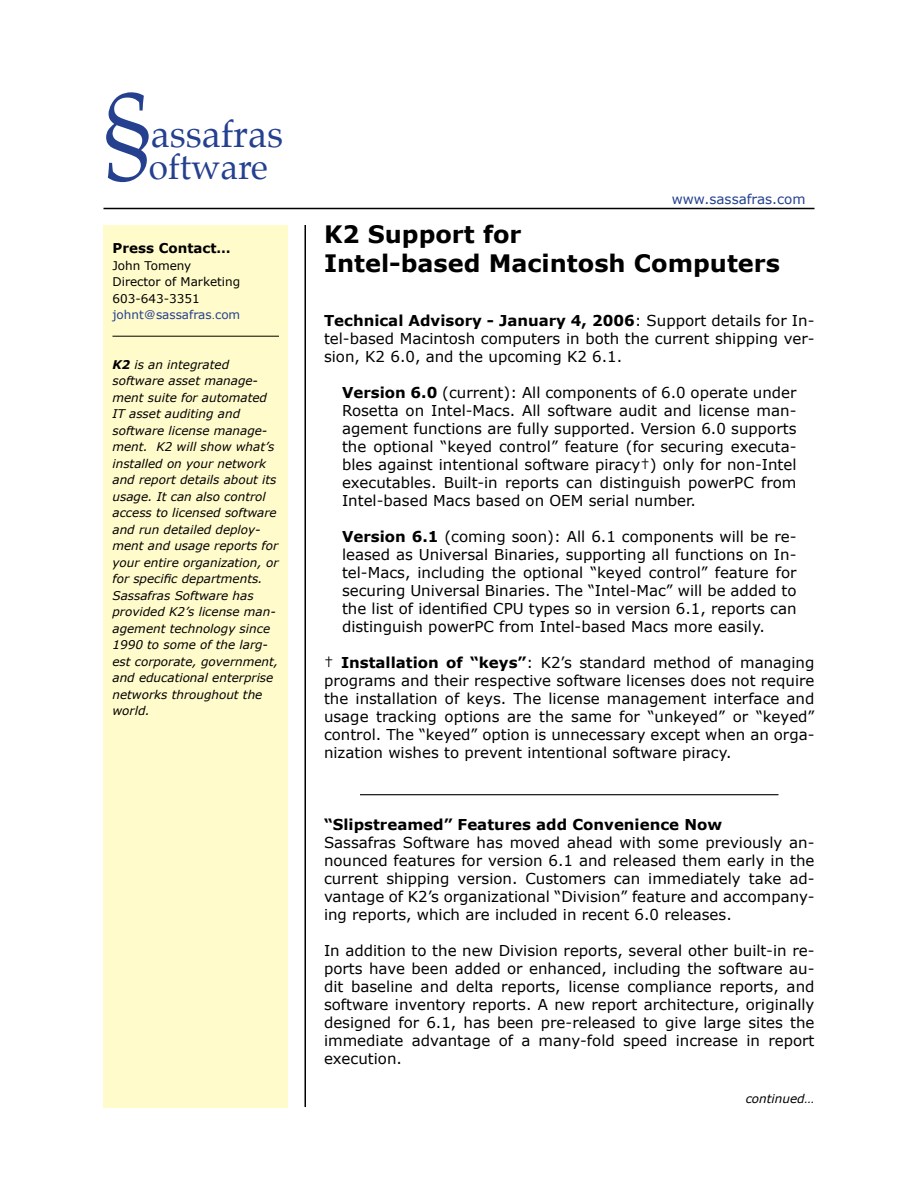
<style>
.page{position:relative;width:918px;height:1188px;background:#fff}
.page>*{position:absolute;margin:0;border:0;box-sizing:border-box;transform-origin:0 0}
.t1{font:97.2px "Palatino";color:#24408f}
.t2{font:37.8px "Palatino";color:#24408f}
.t3{font:35.1px "Palatino";color:#24408f}
.t4{font:700 24px/28.8px "Verdana";color:#000}
.t5{font:15px/18px "Verdana";color:#000;text-align:justify}
.t6{font:700 15px "Verdana";color:#000}
.t7{font:13.5px "Verdana";color:#24408f}
.t8{font:700 13.5px "Verdana";color:#000}
.t9{font:italic 12px/16.5px "Verdana";color:#000}
.t10{font:12px/16.5px "Verdana";color:#000}
.s1{color:#24408f}
.s2{font-family:"Helvetica";color:#24408f}
.s3{font-weight:700}
</style>
<div class="page">
<hr style="left:104px;top:208px;width:710px;height:1px;background:#000">
<hr style="left:304px;top:225px;width:2px;height:882px;background:#000">
<hr style="left:360px;top:794px;width:418px;height:1px;background:#000">
<div style="left:104px;top:225px;width:184px;height:882px;background:#fffbcb"></div>
<hr style="left:112px;top:336px;width:167px;height:1px;background:#000">
<h1 class="t1" style="left:104px;top:47px;width:50px">§</h1>
<h2 class="t2" style="left:151px;top:103px;width:134px">assafras</h2>
<h3 class="t3" style="left:149px;top:138px;width:121px">oftware</h3>
<p class="t8" style="left:112px;top:240px;width:120px">Press Contact…</p>
<p class="t10" style="left:112px;top:257px;width:129px">John Tomeny<br>Director of Marketing<br>603-643-3351 <span class="s1">johnt</span><span class="s2">@</span><span class="s1">sassafras</span><span class="s2">.</span><span class="s1">com</span></p>
<p class="t9" style="left:112px;top:356px;width:167px"><span class="s3">K2</span> is an integrated software asset manage&shy;ment suite for automated<br>IT asset auditing and software license manage&shy;ment. K2 will show what’s installed on your network and report details about its usage. It can also control access to licensed software and run detailed deploy&shy;ment and usage reports for your entire organization, or for specific departments.<br>Sassafras Software has provided K2’s license man&shy;agement technology since<br>1990 to some of the larg&shy;est corporate, government, and educational enterprise networks throughout the world.</p>
<p class="t7" style="left:672px;top:190px;width:135px">www.sassafras.com</p>
<h3 class="t4" style="left:324px;top:219px;width:458px">K2 Support for<br>Intel-based Macintosh Computers</h3>
<p class="t5" style="left:324px;top:311px;width:492px"><span class="s3">Technical Advisory - January 4, 2006</span>: Support details for In&shy;tel-based Macintosh computers in both the current shipping ver&shy;sion, K2 6.0, and the upcoming K2 6.1.</p>
<p class="t5" style="left:342px;top:383px;width:456px"><span class="s3">Version 6.0</span> (current): All components of 6.0 operate under Rosetta on Intel-Macs. All software audit and license man&shy;agement functions are fully supported. Version 6.0 supports the optional “keyed control” feature (for securing executa&shy;bles against intentional software piracy†) only for non-Intel executables. Built-in reports can distinguish powerPC from Intel-based Macs based on OEM serial number.</p>
<p class="t5" style="left:342px;top:527px;width:456px"><span class="s3">Version 6.1</span> (coming soon): All 6.1 components will be re&shy;leased as Universal Binaries, supporting all functions on In&shy;tel-Macs, including the optional “keyed control” feature for securing Universal Binaries. The “Intel-Mac” will be added to the list of identified CPU types so in version 6.1, reports can distinguish powerPC from Intel-based Macs more easily.</p>
<p class="t5" style="left:324px;top:653px;width:492px">† <span class="s3">Installation of “keys”</span>: K2’s standard method of managing programs and their respective software licenses does not require the installation of keys. The license management interface and usage tracking options are the same for “unkeyed” or “keyed” control. The “keyed” option is unnecessary except when an orga&shy;nization wishes to prevent intentional software piracy.</p>
<p class="t6" style="left:324px;top:815px;width:400px">“Slipstreamed” Features add Convenience Now</p>
<p class="t5" style="left:324px;top:833px;width:492px">Sassafras Software has moved ahead with some previously an&shy;nounced features for version 6.1 and released them early in the current shipping version. Customers can immediately take ad&shy;vantage of K2’s organizational “Division” feature and accompany&shy;ing reports, which are included in recent 6.0 releases.</p>
<p class="t5" style="left:324px;top:941px;width:492px">In addition to the new Division reports, several other built-in re&shy;ports have been added or enhanced, including the software au&shy;dit baseline and delta reports, license compliance reports, and software inventory reports. A new report architecture, originally designed for 6.1, has been pre-released to give large sites the immediate advantage of a many-fold speed increase in report execution.</p>
<p class="t9" style="left:746px;top:1090px;width:70px">continued…</p>
</div>
